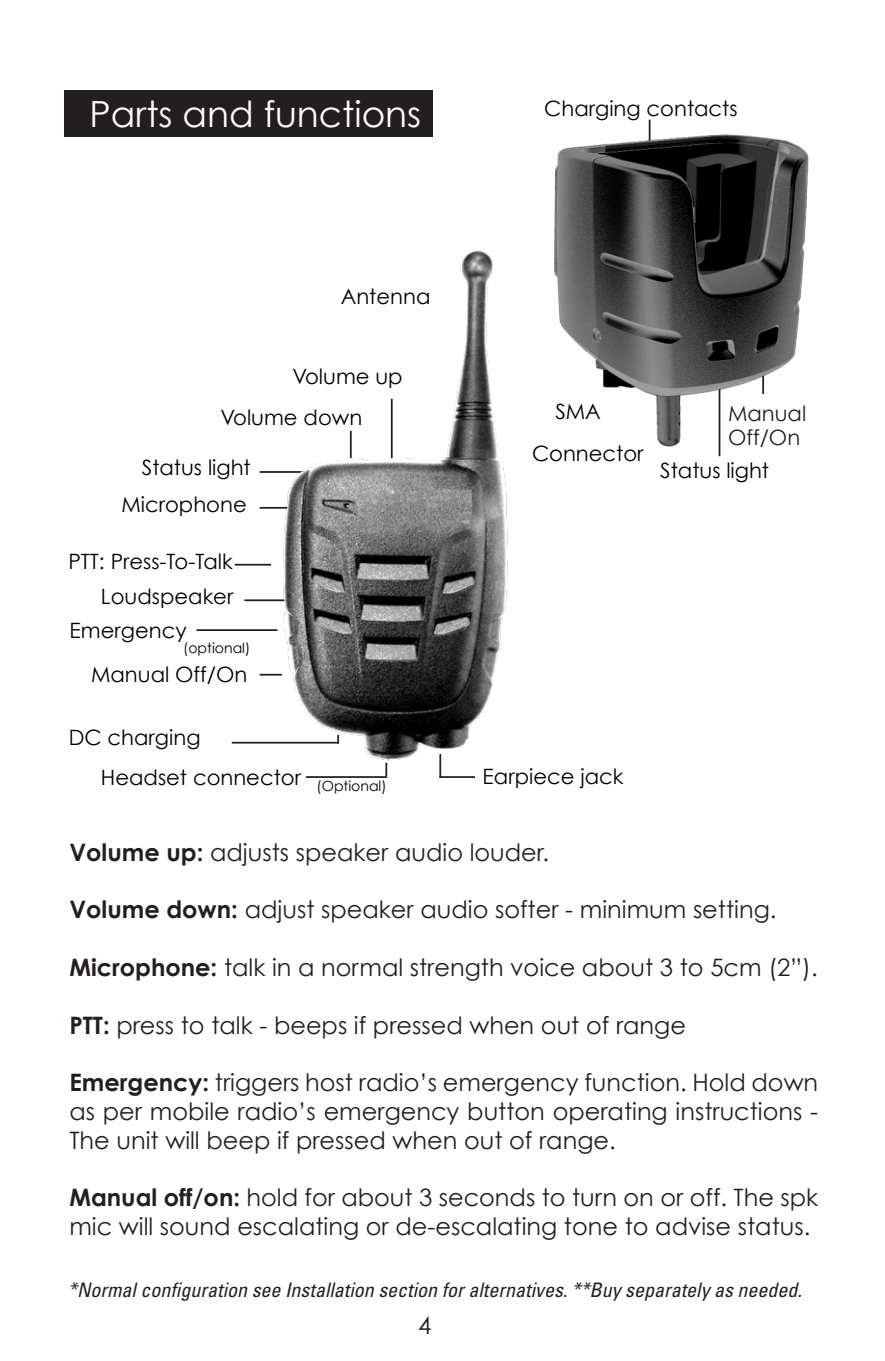
<style>
.page{position:relative;width:885px;height:1361px;background:#fff}
.page>*{position:absolute;margin:0;border:0;box-sizing:border-box;transform-origin:0 0}
.t1{font:36px "Century Gothic";color:#fff}
.t2{font:24px/28.8px "Century Gothic";color:#231f20;text-align:justify}
.t3{font:21.2px/40.8px "Century Gothic";color:#000}
.t4{font:21.2px/24px "Century Gothic";color:#231f20}
.t5{font:italic condensed 20px "Univers LT Std";color:#231f20}
.t6{font:14px "Century Gothic";color:#000}
.s1{font-weight:700}
</style>
<div class="page">
<div style="left:65px;top:91px;width:368px;height:46px;background:#231f20"></div>
<hr style="left:244px;top:599px;width:124px;height:2px;background:#231f20">
<hr style="left:259px;top:507px;width:80px;height:2px;background:#231f20">
<hr style="left:235px;top:564px;width:36px;height:1px;background:#231f20">
<hr style="left:439px;top:754px;width:2px;height:24px;background:#231f20">
<hr style="left:196px;top:629px;width:81px;height:2px;background:#231f20">
<svg style="left:259px;top:674px;width:15px;height:1px"></svg>
<hr style="left:232px;top:742px;width:107px;height:1px;background:#231f20">
<hr style="left:306px;top:776px;width:81px;height:2px;background:#231f20">
<hr style="left:439px;top:776px;width:36px;height:2px;background:#231f20">
<hr style="left:259px;top:471px;width:186px;height:2px;background:#231f20">
<hr style="left:718px;top:360px;width:2px;height:96px;background:#231f20">
<hr style="left:648px;top:120px;width:2px;height:45px;background:#231f20">
<img style="left:274px;top:250px;width:234px;height:521px">
<img style="left:554px;top:134px;width:255px;height:315px">
<h1 class="t1" style="left:90px;top:92px;width:333px">Parts and functions</h1>
<p class="t3" style="left:341px;top:275px;width:91px">Antenna</p>
<p class="t3" style="left:220px;top:355px;width:184px;text-indent:72px">Volume up<br>Volume down</p>
<p class="t3" style="left:142px;top:446px;width:110px">Status light</p>
<p class="t3" style="left:121px;top:484px;width:127px">Microphone</p>
<p class="t3" style="left:68px;top:541px;width:166px">PTT: Press-To-Talk</p>
<p class="t3" style="left:101px;top:575px;width:134px">Loudspeaker</p>
<p class="t3" style="left:69px;top:609px;width:119px">Emergency</p>
<p class="t6" style="left:183px;top:640px;width:69px">(optional)</p>
<p class="t3" style="left:91px;top:653px;width:158px">Manual Off/On</p>
<p class="t3" style="left:69px;top:717px;width:133px">DC charging</p>
<p class="t3" style="left:544px;top:87px;width:195px">Charging contacts</p>
<p class="t3" style="left:555px;top:391px;width:47px">SMA</p>
<p class="t3" style="left:532px;top:432px;width:113px">Connector</p>
<p class="t4" style="left:728px;top:401px;width:80px">Manual<br>Off/On</p>
<p class="t3" style="left:660px;top:450px;width:110px">Status light</p>
<p class="t3" style="left:101px;top:757px;width:287px">Headset connector <sub>(Optional)</sub></p>
<p class="t3" style="left:482px;top:755px;width:142px">Earpiece jack</p>
<p class="t2" style="left:69px;top:837px;width:481px"><span class="s1">Volume up:</span> adjusts speaker audio louder.</p>
<p class="t2" style="left:69px;top:895px;width:708px"><span class="s1">Volume down:</span> adjust speaker audio softer - minimum setting.</p>
<p class="t2" style="left:69px;top:952px;width:749px"><span class="s1">Microphone:</span> talk in a normal strength voice about 3 to 5cm (2”).</p>
<p class="t2" style="left:69px;top:1010px;width:618px"><span class="s1">PTT:</span> press to talk - beeps if pressed when out of range</p>
<p class="t2" style="left:69px;top:1067px;width:750px"><span class="s1">Emergency:</span> triggers host radio’s emergency function. Hold down as per mobile radio’s emergency button operating instructions - The unit will beep if pressed when out of range.</p>
<p class="t2" style="left:69px;top:1183px;width:750px"><span class="s1">Manual off/on:</span> hold for about 3 seconds to turn on or off. The spk mic will sound escalating or de-escalating tone to advise status.</p>
<p class="t5" style="left:68px;top:1277px;width:735px">*Normal configuration see Installation section for alternatives. **Buy separately as needed.</p>
<p class="t2" style="left:418px;top:1310px;width:15px">4</p>
</div>
